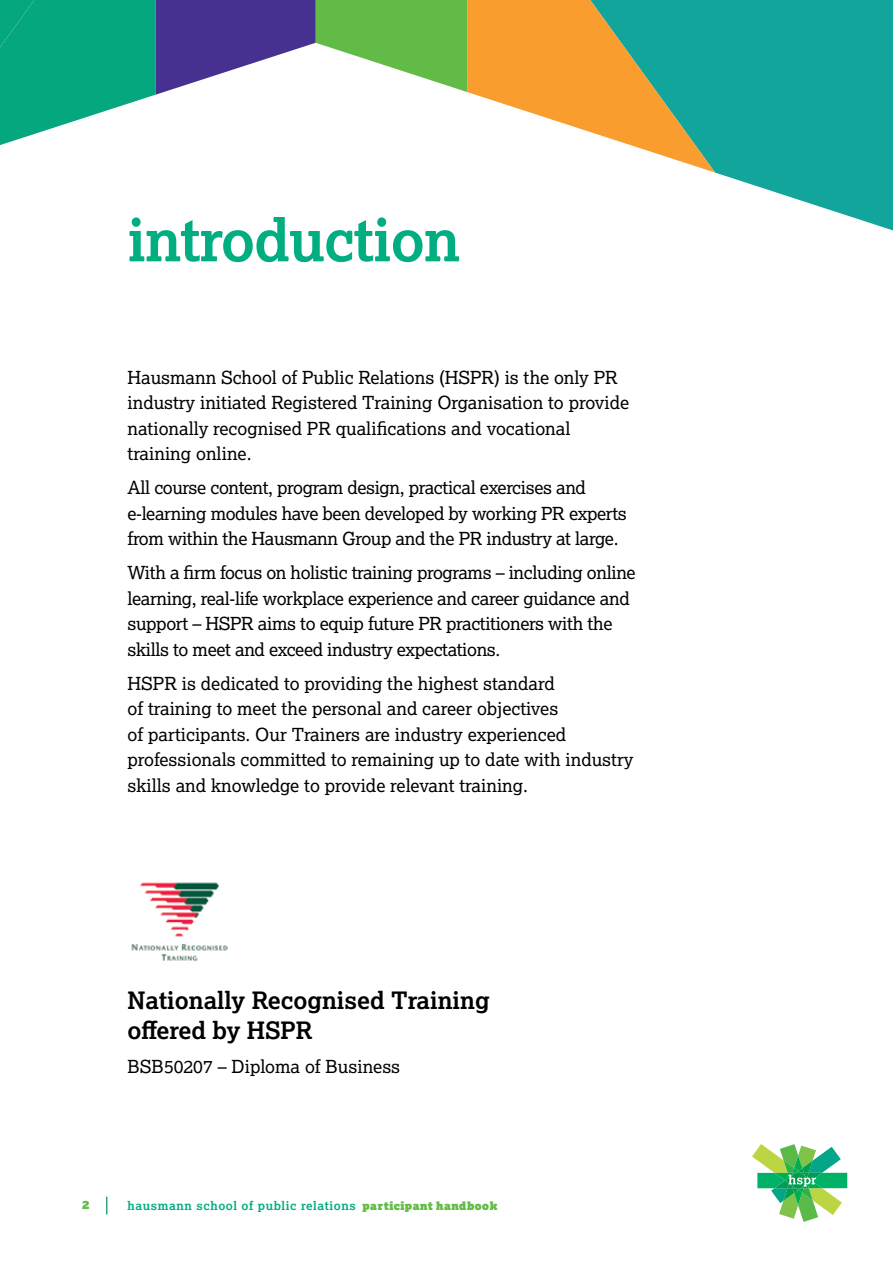
<style>
.page{position:relative;width:893px;height:1263px;background:#fff}
.page>*{position:absolute;margin:0;border:0;box-sizing:border-box;transform-origin:0 0}
.t1{font:700 58.5px "Lexia";letter-spacing:-.015em;color:#00ae81}
.t2{font:700 24px/30px "Lexia";color:#000}
.t3{font:18px/25.5px "Lexia";letter-spacing:-.015em;color:#000}
.t4{font:700 12px "Lexia";letter-spacing:.05em;color:#00ae81}
.t5{font:11.25px "Lexia Ad";color:#62bc46}
.s1{font-family:"Lexia Ad";font-weight:400;font-size:11.25px;color:#62bc46}
</style>
<div class="page">
<svg style="left:715px;top:0;width:178px;height:231px;background:#2fb0a8"></svg>
<svg style="left:0;top:0;width:715px;height:173px"></svg>
<svg style="left:106px;top:1197px;width:1px;height:17px"></svg>
<svg style="left:752px;top:1144px;width:95px;height:78px"></svg>
<img style="left:131px;top:882px;width:97px;height:79px">
<h1 class="t1" style="left:128px;top:203px;width:334px">introduction</h1>
<p class="t3" style="left:128px;top:364px;width:503px">Hausmann School of Public Relations (HSPR) is the only PR industry initiated Registered Training Organisation to provide nationally recognised PR qualifications and vocational training online.</p>
<p class="t3" style="left:128px;top:474px;width:501px">All course content, program design, practical exercises and e-learning modules have been developed by working PR experts from within the Hausmann Group and the PR industry at large.</p>
<p class="t3" style="left:128px;top:559px;width:510px">With a firm focus on holistic training programs – including online learning, real-life workplace experience and career guidance and support – HSPR aims to equip future PR practitioners with the skills to meet and exceed industry expectations.</p>
<p class="t3" style="left:128px;top:670px;width:507px">HSPR is dedicated to providing the highest standard<br>of training to meet the personal and career objectives<br>of participants. Our Trainers are industry experienced professionals committed to remaining up to date with industry skills and knowledge to provide relevant training.</p>
<h2 class="t2" style="left:128px;top:985px;width:364px">Nationally Recognised Training offered by HSPR</h2>
<p class="t3" style="left:128px;top:1053px;width:274px">BSB50207 – Diploma of Business</p>
<p class="t5" style="left:82px;top:1199px;width:9px">2</p>
<p class="t4" style="left:128px;top:1198px;width:371px">hausmann school of public relations <span class="s1">participant handbook</span></p>
</div>
